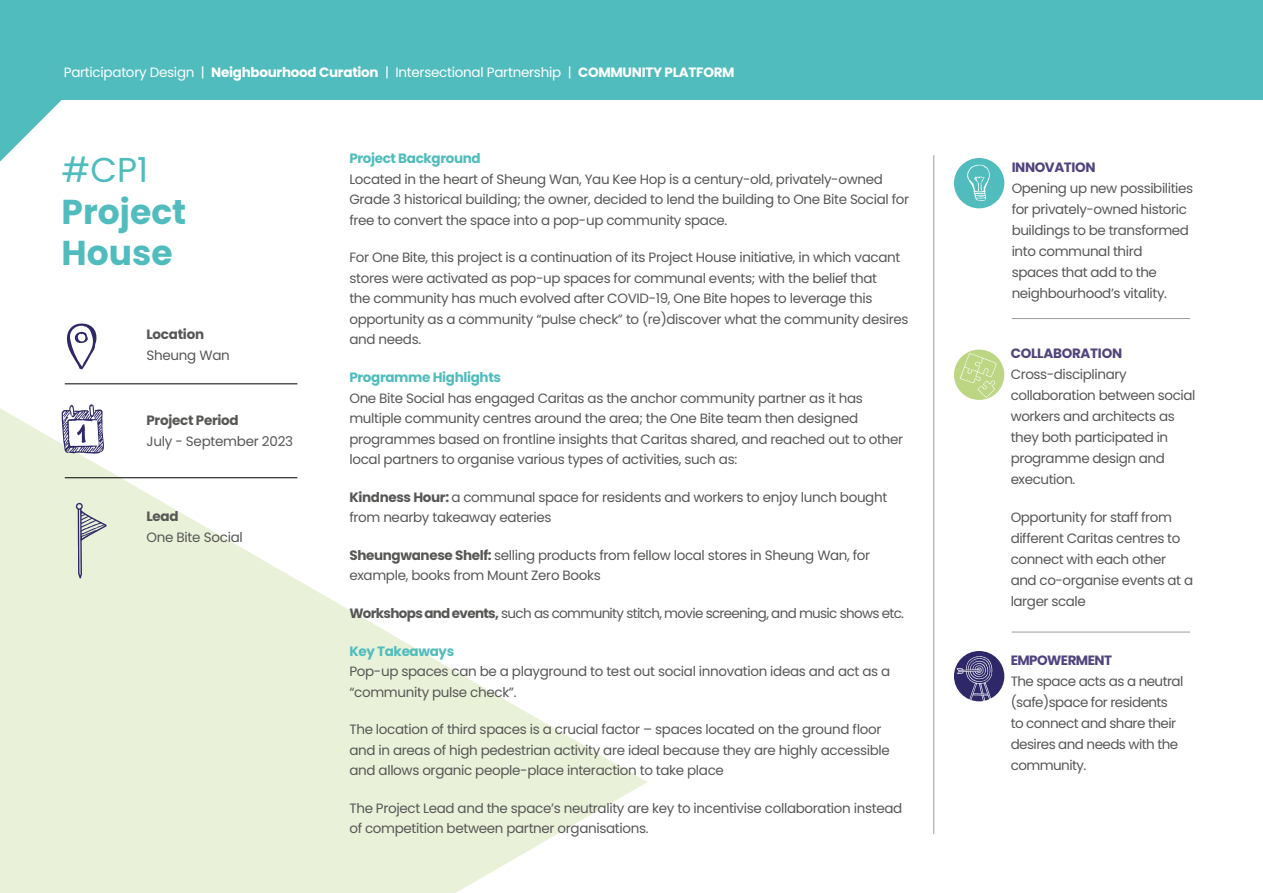
<style>
.page{position:relative;width:1263px;height:893px;background:#fff}
.page>*{position:absolute;margin:0;border:0;box-sizing:border-box;transform-origin:0 0}
.t1{font:700 34.5px/41.4px "Poppins";color:#50bcbd}
.t2{font:34.5px "Poppins";color:#50bcbd}
.t3{font:13.5px/21px "Poppins";letter-spacing:-.025em;color:#575756}
.t4{font:13.5px "Poppins";letter-spacing:-.02em;color:#fff}
.t5{font:13.5px "Poppins";letter-spacing:-.05em;color:#575756}
.t6{font:700 13.5px "Poppins";letter-spacing:-.025em;color:#50bcbd}
.t7{font:700 13.5px "Poppins";letter-spacing:-.03em;color:#51437d}
.t8{font:700 13.5px "Poppins";letter-spacing:-.02em;color:#575756}
.s1{font-weight:700}
</style>
<div class="page">
<svg style="left:0;top:408px;width:647px;height:485px;fill:#e9f1d8"></svg>
<div style="left:0;top:0;width:1263px;height:99px;background:#50bcbd"></div>
<svg style="left:62px;top:404px;width:42px;height:50px"></svg>
<svg style="left:67px;top:323px;width:30px;height:46px"></svg>
<svg style="left:75px;top:503px;width:32px;height:75px;background:#cad0c5"></svg>
<hr style="left:65px;top:383px;width:232px;height:1px;background:#000">
<hr style="left:65px;top:477px;width:232px;height:1px;background:#000">
<hr style="left:933px;top:155px;width:1px;height:679px;background:#9d9d9c">
<div style="left:954px;top:158px;width:50px;height:50px;background:#50bcbd;border-radius:50%"></div>
<svg style="left:967px;top:164px;width:23px;height:37px"></svg>
<div style="left:954px;top:350px;width:50px;height:50px;background:#bdd684;border-radius:50%"></div>
<svg style="left:959px;top:353px;width:38px;height:45px"></svg>
<div style="left:954px;top:651px;width:50px;height:50px;background:#2e2868;border-radius:50%"></div>
<svg style="left:957px;top:655px;width:35px;height:46px"></svg>
<hr style="left:1012px;top:318px;width:178px;height:1px;background:#9d9d9c">
<hr style="left:1012px;top:632px;width:178px;height:1px;background:#9d9d9c">
<svg style="left:0;top:99px;width:67px;height:63px"></svg>
<p class="t4" style="left:64px;top:65px;width:672px">Participatory Design | <span class="s1">Neighbourhood Curation</span> | Intersectional Partnership | <span class="s1">COMMUNITY PLATFORM</span></p>
<h1 class="t2" style="left:62px;top:150px;width:88px">#CP1</h1>
<h1 class="t1" style="left:62px;top:191px;width:126px">Project<br>House</h1>
<p class="t8" style="left:146px;top:327px;width:59px">Location</p>
<p class="t3" style="left:146px;top:345px;width:85px">Sheung Wan</p>
<p class="t8" style="left:146px;top:412px;width:94px">Project Period</p>
<p class="t3" style="left:146px;top:431px;width:148px">July - September 2023</p>
<p class="t8" style="left:146px;top:508px;width:34px">Lead</p>
<p class="t3" style="left:146px;top:527px;width:98px">One Bite Social</p>
<p class="t6" style="left:349px;top:150px;width:133px">Project Background</p>
<p class="t3" style="left:349px;top:169px;width:561px;line-height:20.5px">Located in the heart of Sheung Wan, Yau Kee Hop is a century-old, privately-owned<br>Grade 3 historical building; the owner, decided to lend the building to One Bite Social for free to convert the space into a pop-up community space.</p>
<p class="t3" style="left:349px;top:247px;width:561px;line-height:20.5px">For One Bite, this project is a continuation of its Project House initiative, in which vacant stores were activated as pop-up spaces for communal events; with the belief that<br>the community has much evolved after COVID-19, One Bite hopes to leverage this opportunity as a community “pulse check” to (re)discover what the community desires and needs.</p>
<p class="t6" style="left:349px;top:369px;width:153px">Programme Highlights</p>
<p class="t3" style="left:349px;top:388px;width:555px;line-height:20.5px">One Bite Social has engaged Caritas as the anchor community partner as it has multiple community centres around the area; the One Bite team then designed programmes based on frontline insights that Caritas shared, and reached out to other local partners to organise various types of activities, such as:</p>
<p class="t3" style="left:349px;top:487px;width:539px;line-height:20.5px"><span class="s1">Kindness Hour:</span> a communal space for residents and workers to enjoy lunch bought from nearby takeaway eateries</p>
<p class="t3" style="left:349px;top:545px;width:522px;line-height:20.5px"><span class="s1">Sheungwanese Shelf:</span> selling products from fellow local stores in Sheung Wan, for example, books from Mount Zero Books</p>
<p class="t5" style="left:349px;top:605px;width:556px"><span class="s1">Workshops and events,</span> such as community stitch, movie screening, and music shows etc.</p>
<p class="t6" style="left:349px;top:643px;width:106px">Key Takeaways</p>
<p class="t3" style="left:349px;top:661px;width:542px;line-height:20.5px">Pop-up spaces can be a playground to test out social innovation ideas and act as a “community pulse check”.</p>
<p class="t3" style="left:349px;top:719px;width:542px;line-height:20.5px">The location of third spaces is a crucial factor – spaces located on the ground floor and in areas of high pedestrian activity are ideal because they are highly accessible and allows organic people-place interaction to take place</p>
<p class="t3" style="left:349px;top:798px;width:554px;line-height:20.5px">The Project Lead and the space’s neutrality are key to incentivise collaboration instead of competition between partner organisations.</p>
<p class="t7" style="left:1012px;top:159px;width:85px">INNOVATION</p>
<p class="t3" style="left:1012px;top:177px;width:183px">Opening up new possibilities for privately-owned historic buildings to be transformed into communal third<br>spaces that add to the neighbourhood’s vitality.</p>
<p class="t7" style="left:1011px;top:345px;width:113px">COLLABORATION</p>
<p class="t3" style="left:1011px;top:364px;width:186px">Cross-disciplinary collaboration between social workers and architects as they both participated in programme design and execution.</p>
<p class="t3" style="left:1011px;top:507px;width:184px">Opportunity for staff from different Caritas centres to connect with each other and co-organise events at a larger scale</p>
<p class="t7" style="left:1011px;top:653px;width:103px">EMPOWERMENT</p>
<p class="t3" style="left:1011px;top:671px;width:174px">The space acts as a neutral (safe)space for residents to connect and share their desires and needs with the community.</p>
</div>
